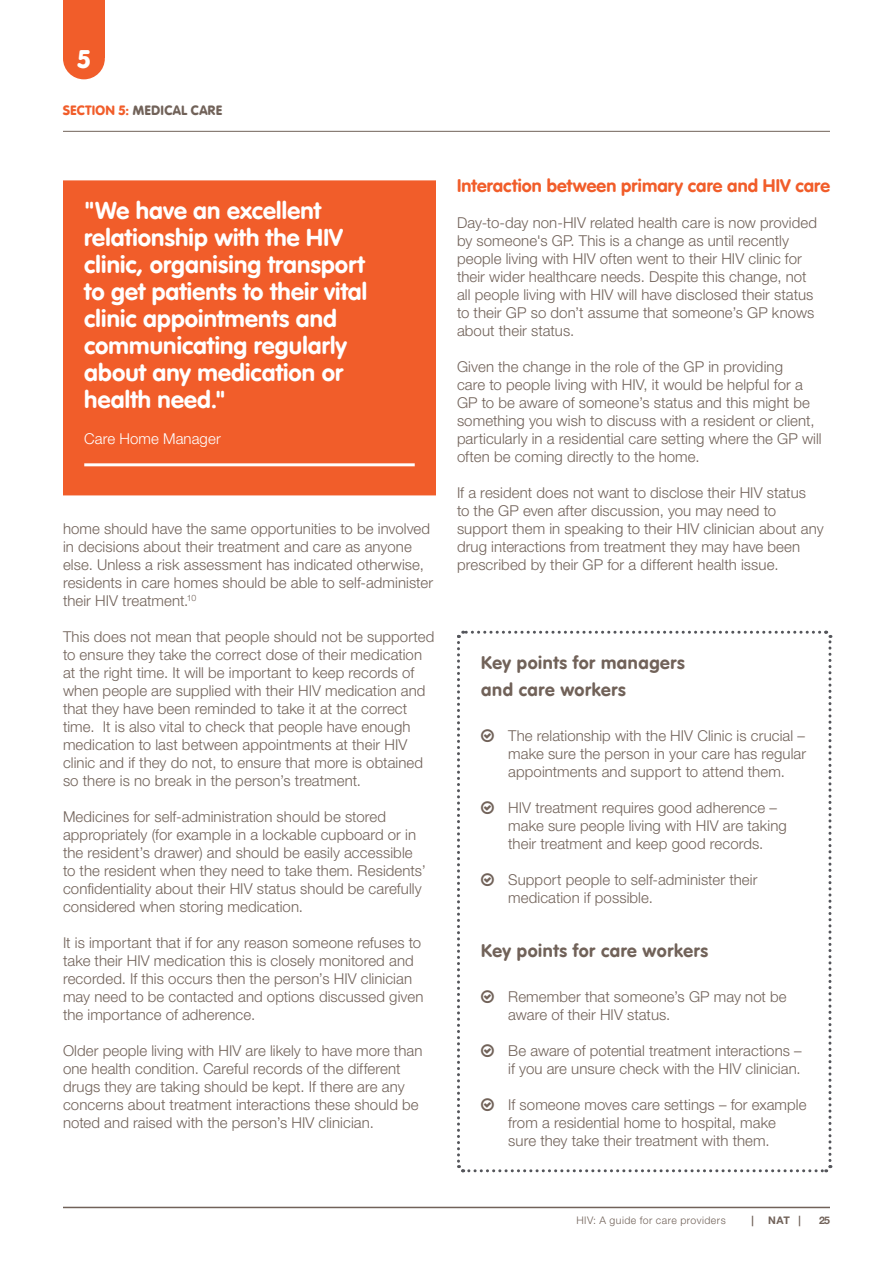
<style>
.page{position:relative;width:893px;height:1263px;background:#fff}
.page>*{position:absolute;margin:0;border:0;box-sizing:border-box;transform-origin:0 0}
.t1{font:900 25.5px "Vag Rounded";color:#fff}
.Pulled_out_quote{font:24px/27px "VAG Rounded Bold";letter-spacing:.005em;color:#fff}
.Key_facts{font:18px/27px "VAG Rounded Bold";letter-spacing:.03em;color:#716259}
.Sub_section_heading{font:18px "VAG Rounded Bold";letter-spacing:.01em;color:#f15d2a}
.Body_copy_11_14{font:300 15px/18px "Helvetica Neue LT Std";letter-spacing:.005em;color:#716259}
.Body_copy_11_14-2{font:300 15px "Helvetica Neue LT Std";letter-spacing:.005em;color:#fff}
.t2{font:900 13.5px "Vag Rounded";letter-spacing:.045em;color:#716259}
.t3{font:300 10.5px "Helvetica Neue LT Std";letter-spacing:.045em;color:#716259}
.t4{font:700 10.5px "Helvetica Neue LT Std";color:#716259}
.s1{color:#f15d2a}
</style>
<div class="page">
<hr style="left:63px;top:131px;width:767px;height:1px;background:#716259">
<hr style="left:63px;top:1207px;width:767px;height:1px;background:#716259">
<div style="left:63px;top:0;width:42px;height:58px;background:#f15d2a"></div>
<div style="left:63px;top:38px;width:42px;height:41px;background:#f15d2a;border-radius:50%"></div>
<div style="left:63px;top:180px;width:373px;height:315px;background:#f15d2a"></div>
<hr style="left:84px;top:463px;width:331px;height:3px;background:#fff">
<svg style="left:457px;top:630px;width:376px;height:543px"></svg>
<h1 class="t1" style="left:78px;top:44px;width:13px">5</h1>
<p class="t2" style="left:63px;top:102px;width:161px"><span class="s1">SECTION 5:</span> MEDICAL CARE</p>
<p class="Pulled_out_quote" style="left:84px;top:197px;width:284px">"We have an excellent relationship with the HIV clinic, organising transport to get patients to their vital clinic appointments and communicating regularly about any medication or health need."</p>
<p class="Body_copy_11_14-2" style="left:84px;top:429px;width:138px">Care Home Manager</p>
<p class="Body_copy_11_14" style="left:63px;top:519px;width:372px">home should have the same opportunities to be involved in decisions about their treatment and care as anyone else. Unless a risk assessment has indicated otherwise, residents in care homes should be able to self-administer their HIV treatment.<sup>10</sup></p>
<p class="Body_copy_11_14" style="left:63px;top:627px;width:373px">This does not mean that people should not be supported to ensure they take the correct dose of their medication at the right time. It will be important to keep records of when people are supplied with their HIV medication and that they have been reminded to take it at the correct time. It is also vital to check that people have enough medication to last between appointments at their HIV clinic and if they do not, to ensure that more is obtained so there is no break in the person’s treatment.</p>
<p class="Body_copy_11_14" style="left:63px;top:807px;width:364px">Medicines for self-administration should be stored appropriately (for example in a lockable cupboard or in the resident’s drawer) and should be easily accessible to the resident when they need to take them. Residents’ confidentiality about their HIV status should be carefully considered when storing medication.</p>
<p class="Body_copy_11_14" style="left:63px;top:933px;width:362px">It is important that if for any reason someone refuses to take their HIV medication this is closely monitored and recorded. If this occurs then the person’s HIV clinician may need to be contacted and options discussed given the importance of adherence.</p>
<p class="Body_copy_11_14" style="left:63px;top:1041px;width:361px">Older people living with HIV are likely to have more than one health condition. Careful records of the different drugs they are taking should be kept. If there are any concerns about treatment interactions these should be noted and raised with the person’s HIV clinician.</p>
<p class="Sub_section_heading" style="left:457px;top:175px;width:374px">Interaction between primary care and HIV care</p>
<p class="Body_copy_11_14" style="left:457px;top:213px;width:361px">Day-to-day non-HIV related health care is now provided by someone's GP. This is a change as until recently people living with HIV often went to their HIV clinic for their wider healthcare needs. Despite this change, not all people living with HIV will have disclosed their status to their GP so don’t assume that someone’s GP knows about their status.</p>
<p class="Body_copy_11_14" style="left:457px;top:357px;width:366px">Given the change in the role of the GP in providing<br>care to people living with HIV, it would be helpful for a GP to be aware of someone’s status and this might be something you wish to discuss with a resident or client, particularly in a residential care setting where the GP will often be coming directly to the home.</p>
<p class="Body_copy_11_14" style="left:457px;top:483px;width:368px">If a resident does not want to disclose their HIV status<br>to the GP even after discussion, you may need to support them in speaking to their HIV clinician about any drug interactions from treatment they may have been prescribed by their GP for a different health issue.</p>
<p class="Key_facts" style="left:481px;top:649px;width:205px">Key points for managers and care workers</p>
<p class="Body_copy_11_14" style="left:508px;top:726px;width:299px;text-align:justify">The relationship with the HIV Clinic is crucial – make sure the person in your care has regular appointments and support to attend them.</p>
<p class="Body_copy_11_14" style="left:508px;top:798px;width:280px">HIV treatment requires good adherence – make sure people living with HIV are taking their treatment and keep good records.</p>
<p class="Body_copy_11_14" style="left:508px;top:870px;width:251px">Support people to self-administer their medication if possible.</p>
<p class="Key_facts" style="left:481px;top:937px;width:228px">Key points for care workers</p>
<p class="Body_copy_11_14" style="left:508px;top:987px;width:280px">Remember that someone’s GP may not be aware of their HIV status.</p>
<p class="Body_copy_11_14" style="left:508px;top:1041px;width:295px">Be aware of potential treatment interactions – if you are unsure check with the HIV clinician.</p>
<p class="Body_copy_11_14" style="left:508px;top:1095px;width:300px">If someone moves care settings – for example from a residential home to hospital, make sure they take their treatment with them.</p>
<p class="t3" style="left:576px;top:1214px;width:151px">HIV: A guide for care providers</p>
<p class="t4" style="left:752px;top:1214px;width:4px">|</p>
<p class="t4" style="left:768px;top:1214px;width:34px">NAT |</p>
<p class="t4" style="left:819px;top:1214px;width:12px">25</p>
</div>
